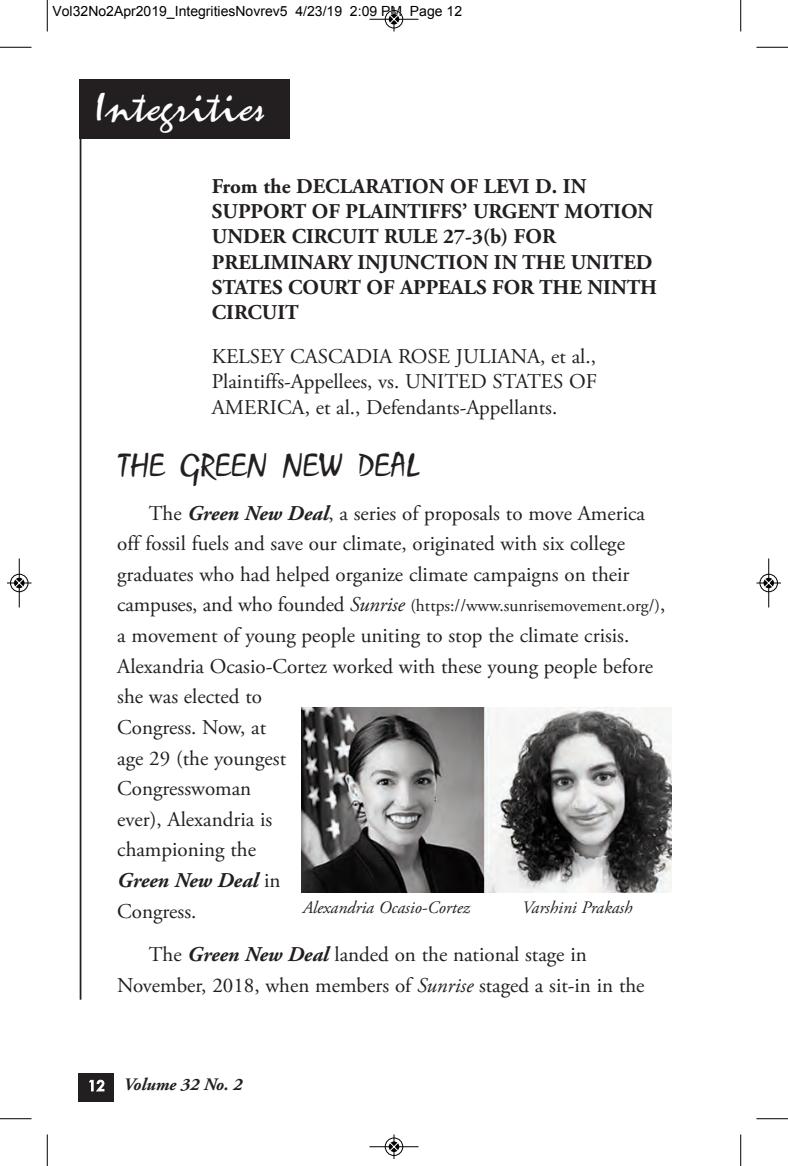
<style>
.page{position:relative;width:788px;height:1166px;background:#fff}
.page>*{position:absolute;margin:0;border:0;box-sizing:border-box;transform-origin:0 0}
.t1{font:42px "Zephyr Script";color:#fff}
.t2{font:35px "Zephyr Script";color:#231f20}
.t3{font:21px/30.6px "Adobe Garamond Pro";color:#231f20}
.t4{font:700 21px/25.2px "Adobe Garamond Pro";color:#231f20}
.t5{font:17.5px "Adobe Garamond Pro";color:#231f20}
.t6{font:italic 17.5px "Adobe Garamond Pro";color:#231f20}
.t7{font:italic 700 17.5px "Adobe Garamond Pro";color:#231f20}
.t8{font:14px "Arial";color:#000}
.s1{font-weight:700;font-style:italic}
.s2{font-size:21px}
.s3{font-style:italic;font-size:21px}
.s4{font-style:italic}
.s5{font-family:"Futura";font-weight:500;font-style:normal;font-size:14px;color:#fff}
</style>
<div class="page">
<hr style="left:80px;top:122px;width:1px;height:877px;background:#231f20">
<div style="left:79px;top:1073px;width:35px;height:28px;background:#231f20"></div>
<div style="left:79px;top:79px;width:210px;height:60px;background:#231f20"></div>
<img style="left:301px;top:707px;width:370px;height:185px">
<hr style="left:47px;top:0;width:1px;height:32px;background:#000">
<hr style="left:0;top:47px;width:32px;height:1px;background:#000">
<hr style="left:740px;top:0;width:1px;height:32px;background:#000">
<hr style="left:756px;top:47px;width:32px;height:1px;background:#000">
<hr style="left:47px;top:1134px;width:1px;height:32px;background:#000">
<hr style="left:0;top:1118px;width:32px;height:1px;background:#000">
<hr style="left:740px;top:1134px;width:1px;height:32px;background:#000">
<hr style="left:756px;top:1118px;width:32px;height:1px;background:#000">
<div style="left:384px;top:10px;width:19px;height:19px;border:1px solid #fff;border-radius:50%"></div>
<hr style="left:369px;top:19px;width:49px;height:1px;background:#000">
<div style="left:385px;top:10px;width:18px;height:18px;border:1px solid #000;border-radius:50%"></div>
<svg style="left:389px;top:7px;width:9px;height:25px"></svg>
<div style="left:384px;top:1137px;width:19px;height:19px;border:1px solid #fff;border-radius:50%"></div>
<hr style="left:369px;top:1146px;width:49px;height:1px;background:#000">
<div style="left:385px;top:1137px;width:18px;height:18px;border:1px solid #000;border-radius:50%"></div>
<svg style="left:389px;top:1134px;width:9px;height:24px"></svg>
<div style="left:10px;top:573px;width:19px;height:19px;border:1px solid #fff;border-radius:50%"></div>
<hr style="left:19px;top:558px;width:1px;height:49px;background:#000">
<div style="left:10px;top:574px;width:18px;height:18px;border:1px solid #000;border-radius:50%"></div>
<svg style="left:7px;top:578px;width:25px;height:9px"></svg>
<div style="left:759px;top:573px;width:19px;height:19px;border:1px solid #fff;border-radius:50%"></div>
<hr style="left:768px;top:558px;width:1px;height:49px;background:#000">
<div style="left:759px;top:574px;width:18px;height:18px;border:1px solid #000;border-radius:50%"></div>
<svg style="left:756px;top:578px;width:24px;height:9px"></svg>
<p class="t8" style="left:52px;top:2px;width:411px">Vol32No2Apr2019_IntegritiesNovrev5 4/23/19 2:09 PM Page 12</p>
<h1 class="t1" style="left:95px;top:80px;width:170px">Integrities</h1>
<p class="t4" style="left:212px;top:175px;width:447px">From the DECLARATION OF LEVI D. IN<br>SUPPORT OF PLAINTIFFS’ URGENT MOTION<br>UNDER CIRCUIT RULE 27-3(b) FOR<br>PRELIMINARY INJUNCTION IN THE UNITED<br>STATES COURT OF APPEALS FOR THE NINTH<br>CIRCUIT</p>
<p class="t3" style="left:212px;top:346px;width:387px;line-height:25.2px;text-align:justify">KELSEY CASCADIA ROSE JULIANA, et al., Plaintiffs-Appellees, vs. UNITED STATES OF AMERICA, et al., Defendants-Appellants.</p>
<h2 class="t2" style="left:117px;top:444px;width:305px">THE GREEN NEW DEAL</h2>
<p class="t3" style="left:117px;top:499px;width:529px;text-indent:32px">The <span class="s1">Green New Deal</span>, a series of proposals to move America off fossil fuels and save our climate, originated with six college graduates who had helped organize climate campaigns on their</p>
<p class="t5" style="left:117px;top:599px;width:549px"><span class="s2">campuses, and who founded</span> <span class="s3">Sunrise</span> (https://www.sunrisemovement.org/)<span class="s2">,</span></p>
<p class="t3" style="left:117px;top:622px;width:537px">a movement of young people uniting to stop the climate crisis.<br>Alexandria Ocasio-Cortez worked with these young people before she was elected to<br>Congress. Now, at<br>age 29 (the youngest<br>Congresswoman<br>ever), Alexandria is<br>championing the<br><span class="s1">Green New Deal</span> in<br>Congress.</p>
<p class="t3" style="left:117px;top:940px;width:528px;text-indent:32px">The <span class="s1">Green New Deal</span> landed on the national stage in<br>November, 2018, when members of <span class="s4">Sunrise</span> staged a sit-in in the</p>
<p class="t6" style="left:303px;top:900px;width:169px">Alexandria Ocasio-Cortez</p>
<p class="t6" style="left:522px;top:900px;width:112px">Varshini Prakash</p>
<p class="t7" style="left:88px;top:1077px;width:156px"><span class="s5">12</span> Volume 32 No. 2</p>
</div>
